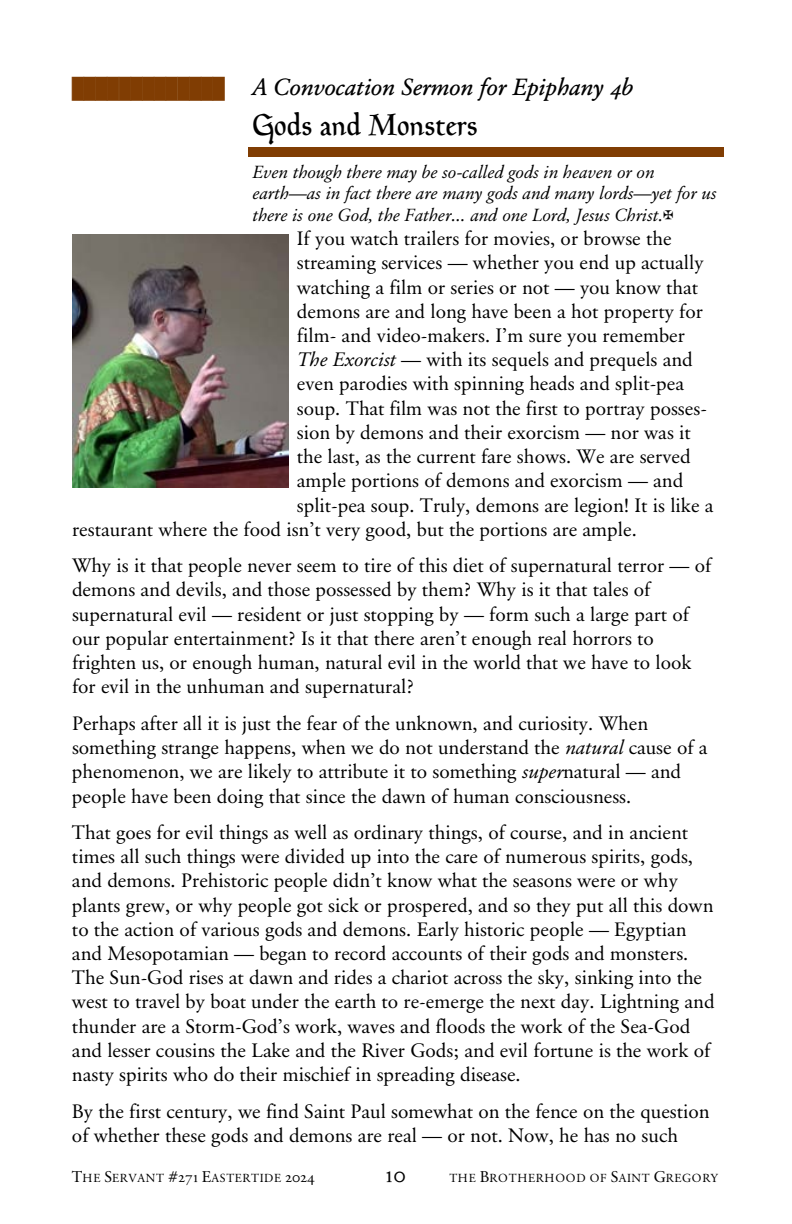
<style>
.page{position:relative;width:792px;height:1224px;background:#fff}
.page>*{position:absolute;margin:0;border:0;box-sizing:border-box;transform-origin:0 0}
.t1{font:32px "Goudy Gregory";color:#000}
.t2{font:italic 700 24px "Old Sabine";color:#000}
.t3{font:24px "Old Sabine";color:#000}
.t4{font:20px/24.2px "Old Sabine";color:#000}
.t5{font:italic 18px/21.8px "Old Sabine";color:#000}
.t6{font:12px "Old Sabine";letter-spacing:.055em;color:#000}
.s1{font-family:"WP Box Drawing";font-weight:400;font-style:normal;font-size:20px;color:#803d03}
.s2{font-style:italic}
.s3{font-size:16px}
</style>
<div class="page">
<div style="left:248px;top:147px;width:476px;height:9px;background:#803d03"></div>
<img style="left:72px;top:234px;width:216px;height:253px">
<p class="t2" style="left:72px;top:72px;width:562px"><span class="s1">$$$$$$$$$$$$$</span> A Convocation Sermon for Epiphany 4b</p>
<h1 class="t1" style="left:252px;top:108px;width:227px">Gods and Monsters</h1>
<p class="t5" style="left:252px;top:160px;width:466px">Even though there may be so-called gods in heaven or on earth—as in fact there are many gods and many lords—yet for us there is one God, the Father... and one Lord, Jesus Christ.</p>
<p class="t4" style="left:297px;top:226px;width:376px">If you watch trailers for movies, or browse the</p>
<p class="t4" style="left:297px;top:250px;width:408px">streaming services — whether you end up actually</p>
<p class="t4" style="left:297px;top:274px;width:403px">watching a film or series or not — you know that</p>
<p class="t4" style="left:297px;top:299px;width:408px">demons are and long have been a hot property for</p>
<p class="t4" style="left:297px;top:323px;width:390px">film- and video-makers. I’m sure you remember</p>
<p class="t4" style="left:297px;top:347px;width:398px"><span class="s2">The Exorcist</span> — with its sequels and prequels and</p>
<p class="t4" style="left:297px;top:371px;width:389px">even parodies with spinning heads and split-pea</p>
<p class="t4" style="left:297px;top:395px;width:412px">soup. That film was not the first to portray posses-</p>
<p class="t4" style="left:297px;top:420px;width:395px">sion by demons and their exorcism — nor was it</p>
<p class="t4" style="left:297px;top:444px;width:395px">the last, as the current fare shows. We are served</p>
<p class="t4" style="left:297px;top:468px;width:388px">ample portions of demons and exorcism — and</p>
<p class="t4" style="left:297px;top:492px;width:418px">split-pea soup. Truly, demons are legion! It is like a</p>
<p class="t4" style="left:72px;top:517px;width:566px">restaurant where the food isn’t very good, but the portions are ample.</p>
<p class="t4" style="left:72px;top:553px;width:641px">Why is it that people never seem to tire of this diet of supernatural terror — of demons and devils, and those possessed by them? Why is it that tales of supernatural evil — resident or just stopping by — form such a large part of our popular entertainment? Is it that there aren’t enough real horrors to frighten us, or enough human, natural evil in the world that we have to look for evil in the unhuman and supernatural?</p>
<p class="t4" style="left:72px;top:711px;width:637px">Perhaps after all it is just the fear of the unknown, and curiosity. When something strange happens, when we do not understand the <span class="s2">natural</span> cause of a phenomenon, we are likely to attribute it to something <span class="s2">super</span>natural — and people have been doing that since the dawn of human consciousness.</p>
<p class="t4" style="left:72px;top:820px;width:644px">That goes for evil things as well as ordinary things, of course, and in ancient times all such things were divided up into the care of numerous spirits, gods, and demons. Prehistoric people didn’t know what the seasons were or why plants grew, or why people got sick or prospered, and so they put all this down to the action of various gods and demons. Early historic people — Egyptian and Mesopotamian — began to record accounts of their gods and monsters.<br>The Sun-God rises at dawn and rides a chariot across the sky, sinking into the west to travel by boat under the earth to re-emerge the next day. Lightning and thunder are a Storm-God’s work, waves and floods the work of the Sea-God and lesser cousins the Lake and the River Gods; and evil fortune is the work of nasty spirits who do their mischief in spreading disease.</p>
<p class="t4" style="left:72px;top:1098px;width:639px">By the first century, we find Saint Paul somewhat on the fence on the question of whether these gods and demons are real — or not. Now, he has no such</p>
<p class="t6" style="left:72px;top:1170px;width:244px"><span class="s3">T</span>HE <span class="s3">S</span>ERVANT <span class="s3">#271 E</span>ASTERTIDE <span class="s3">2024</span></p>
<p class="t3" style="left:385px;top:1159px;width:22px">10</p>
<p class="t6" style="left:449px;top:1170px;width:270px">THE <span class="s3">B</span>ROTHERHOOD OF <span class="s3">S</span>AINT <span class="s3">G</span>REGORY</p>
</div>
